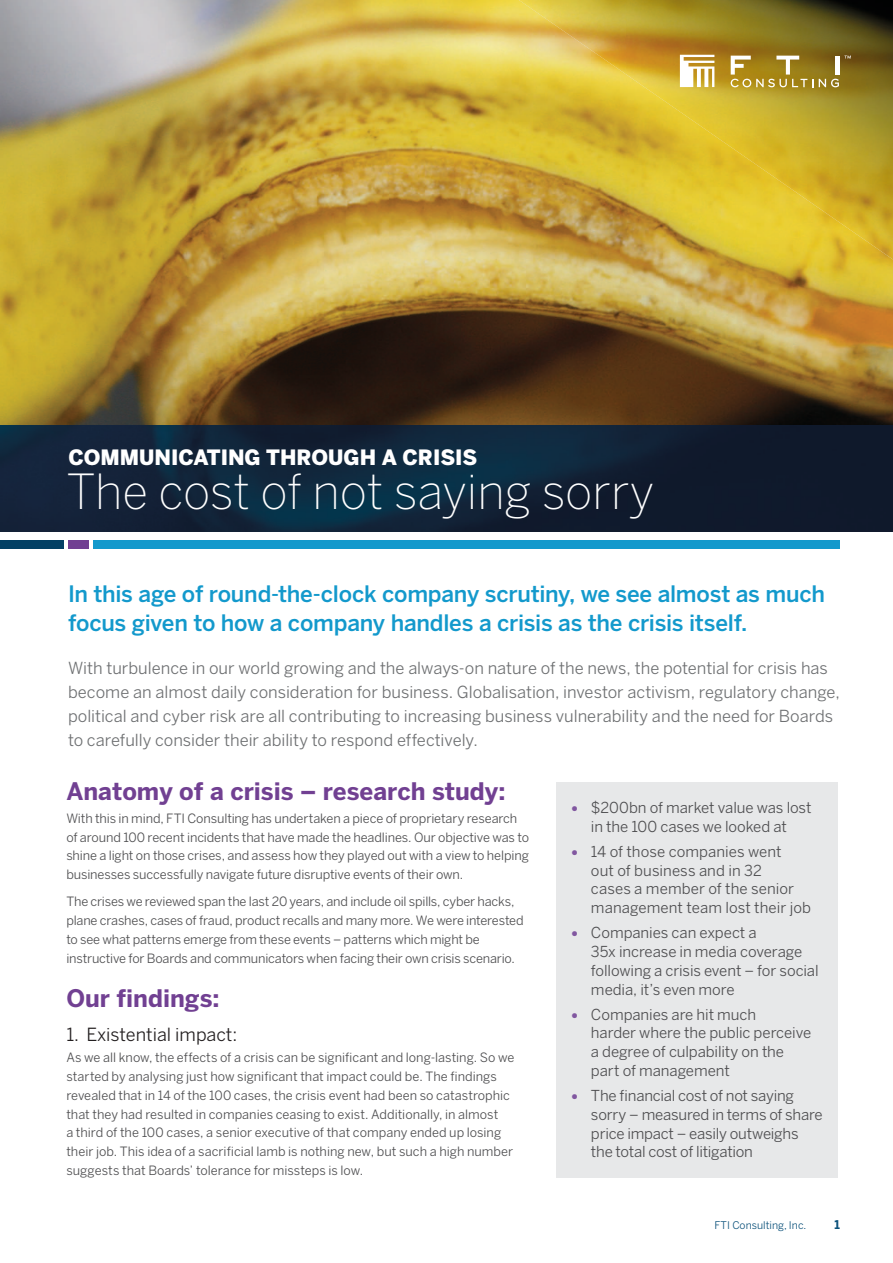
<style>
.page{position:relative;width:893px;height:1263px;background:#fff}
.page>*{position:absolute;margin:0;border:0;box-sizing:border-box;transform-origin:0 0}
.t1{font:200 48px "Benton Sans";letter-spacing:-.005em;color:#fff}
.t2{font:700 24px "Benton Sans";color:#714092}
.t3{font:500 22.5px/28.5px "Benton Sans";letter-spacing:-.01em;color:#1399cc}
.t4{font:900 21px "Benton Sans";color:#fff}
.t5{font:18px "Benton Sans";color:#231f20}
.t6{font:16.5px/24px "Benton Sans";color:#6e7072}
.t7{font:15px/18.8px "Benton Sans";letter-spacing:-.005em;color:#4e4e50}
.t8{font:12.75px/18.8px "Benton Sans";letter-spacing:-.01em;color:#4e4e50}
.t9{font:700 12px "Benton Sans";color:#0b517a}
.t10{font:10.5px "Benton Sans";color:#0b517a}
.s1{font-size:21px;color:#8157a0}
</style>
<div class="page">
<img style="left:0;top:0;width:893px;height:531px">
<hr style="left:0;top:531px;width:893px;height:1px;background:#063e60">
<div style="left:557px;top:782px;width:281px;height:395px;background:#e7e8e9"></div>
<div style="left:68px;top:540px;width:21px;height:9px;background:#714092"></div>
<div style="left:94px;top:540px;width:746px;height:9px;background:#1399cc"></div>
<div style="left:0;top:540px;width:63px;height:9px;background:#034064"></div>
<img style="left:625px;top:0;width:268px;height:156px">
<img style="left:519px;top:0;width:107px;height:52px">
<img style="left:593px;top:52px;width:33px;height:22px">
<img style="left:786px;top:156px;width:107px;height:103px">
<img style="left:743px;top:156px;width:43px;height:30px">
<svg style="left:680px;top:55px;width:34px;height:32px"></svg>
<svg style="left:819px;top:79px;width:20px;height:8px"></svg>
<svg style="left:844px;top:56px;width:7px;height:3px"></svg>
<hr style="left:835px;top:56px;width:4px;height:19px;background:#fff">
<svg style="left:731px;top:56px;width:82px;height:31px;background:#b39941"></svg>
<h3 class="t4" style="left:68px;top:445px;width:411px">COMMUNICATING THROUGH A CRISIS</h3>
<h1 class="t1" style="left:66px;top:463px;width:589px">The cost of not saying sorry</h1>
<h3 class="t3" style="left:68px;top:580px;width:758px">In this age of round-the-clock company scrutiny, we see almost as much focus given to how a company handles a crisis as the crisis itself.</h3>
<p class="t6" style="left:68px;top:656px;width:773px">With turbulence in our world growing and the always-on nature of the news, the potential for crisis has become an almost daily consideration for business. globalisation, investor activism, regulatory change, political and cyber risk are all contributing to increasing business vulnerability and the need for Boards to carefully consider their ability to respond effectively.</p>
<h2 class="t2" style="left:66px;top:777px;width:441px">Anatomy of a crisis – research study:</h2>
<p class="t8" style="left:66px;top:809px;width:464px">With this in mind, FTI Consulting has undertaken a piece of proprietary research of around 100 recent incidents that have made the headlines. Our objective was to shine a light on those crises, and assess how they played out with a view to helping businesses successfully navigate future disruptive events of their own.</p>
<p class="t8" style="left:66px;top:893px;width:459px">The crises we reviewed span the last 20 years, and include oil spills, cyber hacks, plane crashes, cases of fraud, product recalls and many more. We were interested to see what patterns emerge from these events – patterns which might be instructive for Boards and communicators when facing their own crisis scenario.</p>
<h2 class="t2" style="left:66px;top:983px;width:155px">Our findings:</h2>
<h3 class="t5" style="left:66px;top:1024px;width:173px">1. Existential impact:</h3>
<p class="t8" style="left:66px;top:1049px;width:450px">As we all know, the effects of a crisis can be significant and long-lasting. So we started by analysing just how significant that impact could be. The findings revealed that in 14 of the 100 cases, the crisis event had been so catastrophic that they had resulted in companies ceasing to exist. Additionally, in almost<br>a third of the 100 cases, a senior executive of that company ended up losing their job. This idea of a sacrificial lamb is nothing new, but such a high number suggests that Boards’ tolerance for missteps is low.</p>
<p class="t7" style="left:570px;top:798px;width:243px;text-align:center"><span class="s1">•</span> $200bn of market value was lost in the 100 cases we looked at</p>
<p class="t7" style="left:591px;top:842px;width:221px;text-indent:-21px"><span class="s1">•</span> 14 of those companies went<br>out of business and in 32<br>cases a member of the senior management team lost their job</p>
<p class="t7" style="left:591px;top:924px;width:229px;text-indent:-21px"><span class="s1">•</span> Companies can expect a<br>35x increase in media coverage following a crisis event – for social media, it’s even more</p>
<p class="t7" style="left:591px;top:1005px;width:222px;text-indent:-21px"><span class="s1">•</span> Companies are hit much<br>harder where the public perceive a degree of culpability on the part of management</p>
<p class="t7" style="left:591px;top:1086px;width:233px;text-indent:-21px"><span class="s1">•</span> The financial cost of not saying sorry – measured in terms of share price impact – easily outweighs the total cost of litigation</p>
<p class="t10" style="left:715px;top:1219px;width:93px">FTI Consulting, Inc.</p>
<p class="t9" style="left:834px;top:1217px;width:7px">1</p>
</div>
